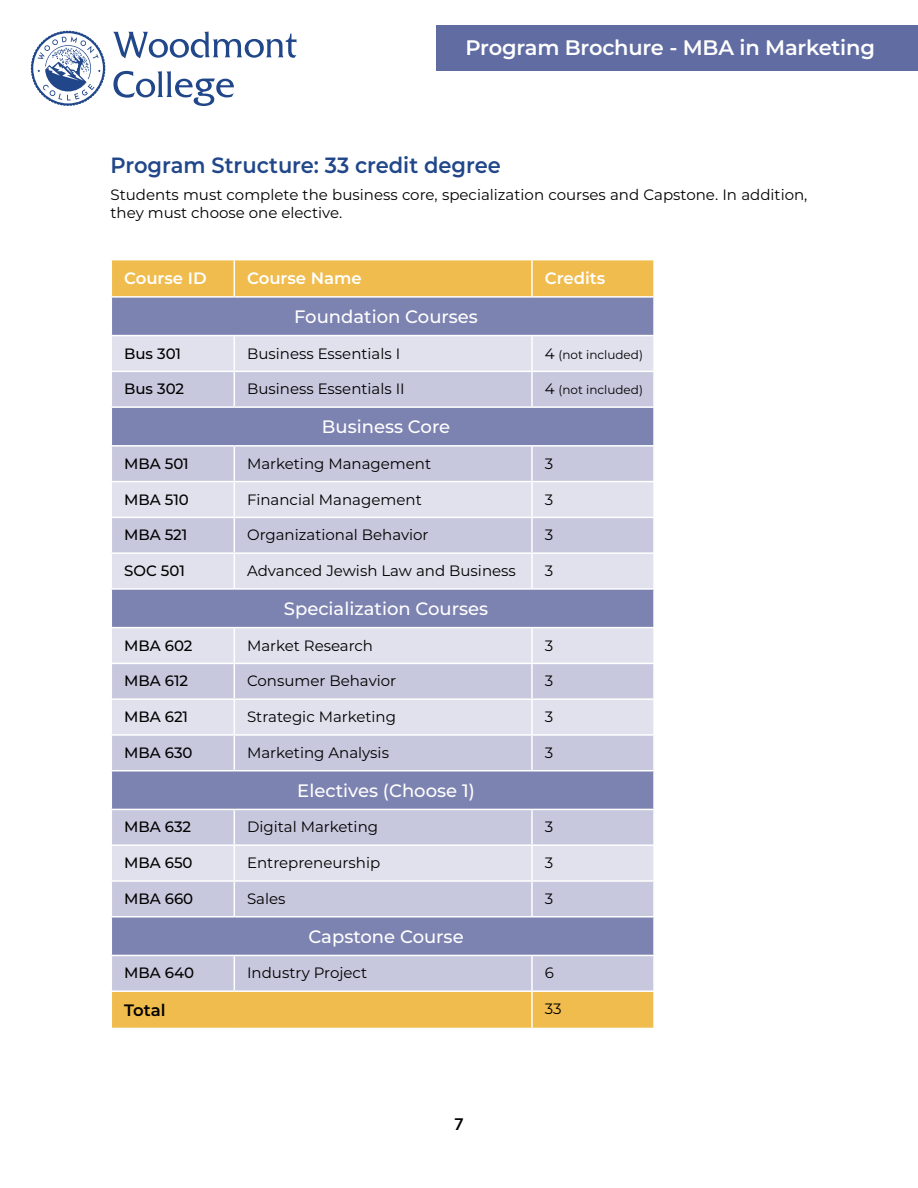
<style>
.page{position:relative;width:918px;height:1188px;background:#fff}
.page>*{position:absolute;margin:0;border:0;box-sizing:border-box;transform-origin:0 0}
.t1{font:600 22.05px "Montserrat";color:#21478a;scale:.95 1}
.t2{font:600 21px "Montserrat";letter-spacing:-.01em;color:#fff}
.t3{font:700 19.5px "Texta";color:#000}
.t4{font:500 18px "Montserrat";color:#fff}
.t5{font:600 16.5px "Montserrat";color:#fff}
.t6{font:600 16.5px "Montserrat";color:#000}
.t7{font:15px/18px "Montserrat";color:#000}
.t8{font:500 15px "Montserrat";color:#000}
.t9{font:12px "Montserrat";color:#000}
.s1{font-size:15px}
</style>
<div class="page">
<svg style="left:113px;top:31px;width:184px;height:27px"></svg>
<svg style="left:113px;top:71px;width:121px;height:35px"></svg>
<svg style="left:31px;top:31px;width:74px;height:75px"></svg>
<div style="left:112px;top:260px;width:541px;height:768px;background:#efbc4d"></div>
<div style="left:112px;top:298px;width:541px;height:37px;background:#7d83b1"></div>
<div style="left:112px;top:336px;width:541px;height:35px;background:#e0e1ec"></div>
<svg style="left:112px;top:372px;width:541px;height:618px;background:#bcbed6"></svg>
<hr style="left:111px;top:296px;width:123px;height:2px;background:#fff">
<hr style="left:234px;top:260px;width:1px;height:36px;background:#fff">
<hr style="left:234px;top:296px;width:298px;height:2px;background:#fff">
<hr style="left:531px;top:260px;width:2px;height:36px;background:#fff">
<hr style="left:532px;top:296px;width:123px;height:2px;background:#fff">
<hr style="left:111px;top:335px;width:123px;height:1px;background:#fff">
<hr style="left:234px;top:335px;width:298px;height:1px;background:#fff">
<hr style="left:234px;top:336px;width:1px;height:35px;background:#fff">
<hr style="left:532px;top:335px;width:123px;height:1px;background:#fff">
<hr style="left:531px;top:336px;width:2px;height:35px;background:#fff">
<hr style="left:111px;top:371px;width:123px;height:1px;background:#fff">
<hr style="left:234px;top:371px;width:298px;height:1px;background:#fff">
<hr style="left:234px;top:372px;width:1px;height:34px;background:#fff">
<hr style="left:532px;top:371px;width:123px;height:1px;background:#fff">
<hr style="left:531px;top:372px;width:2px;height:34px;background:#fff">
<hr style="left:111px;top:406px;width:123px;height:2px;background:#fff">
<hr style="left:234px;top:406px;width:298px;height:2px;background:#fff">
<hr style="left:532px;top:406px;width:123px;height:2px;background:#fff">
<hr style="left:111px;top:445px;width:123px;height:2px;background:#fff">
<hr style="left:234px;top:445px;width:298px;height:2px;background:#fff">
<hr style="left:234px;top:447px;width:1px;height:34px;background:#fff">
<hr style="left:532px;top:445px;width:123px;height:2px;background:#fff">
<hr style="left:531px;top:447px;width:2px;height:34px;background:#fff">
<hr style="left:111px;top:481px;width:123px;height:1px;background:#fff">
<hr style="left:234px;top:481px;width:298px;height:1px;background:#fff">
<hr style="left:234px;top:482px;width:1px;height:35px;background:#fff">
<hr style="left:532px;top:481px;width:123px;height:1px;background:#fff">
<hr style="left:531px;top:482px;width:2px;height:35px;background:#fff">
<hr style="left:111px;top:517px;width:123px;height:1px;background:#fff">
<hr style="left:234px;top:517px;width:298px;height:1px;background:#fff">
<hr style="left:234px;top:518px;width:1px;height:34px;background:#fff">
<hr style="left:532px;top:517px;width:123px;height:1px;background:#fff">
<hr style="left:531px;top:518px;width:2px;height:34px;background:#fff">
<hr style="left:111px;top:552px;width:123px;height:2px;background:#fff">
<hr style="left:234px;top:552px;width:298px;height:2px;background:#fff">
<hr style="left:234px;top:554px;width:1px;height:34px;background:#fff">
<hr style="left:532px;top:552px;width:123px;height:2px;background:#fff">
<hr style="left:531px;top:554px;width:2px;height:34px;background:#fff">
<hr style="left:111px;top:588px;width:123px;height:2px;background:#fff">
<hr style="left:234px;top:588px;width:298px;height:2px;background:#fff">
<hr style="left:532px;top:588px;width:123px;height:2px;background:#fff">
<hr style="left:111px;top:627px;width:123px;height:1px;background:#fff">
<hr style="left:234px;top:627px;width:298px;height:1px;background:#fff">
<hr style="left:234px;top:628px;width:1px;height:35px;background:#fff">
<hr style="left:532px;top:627px;width:123px;height:1px;background:#fff">
<hr style="left:531px;top:628px;width:2px;height:35px;background:#fff">
<hr style="left:111px;top:663px;width:123px;height:1px;background:#fff">
<hr style="left:234px;top:663px;width:298px;height:1px;background:#fff">
<hr style="left:234px;top:664px;width:1px;height:34px;background:#fff">
<hr style="left:532px;top:663px;width:123px;height:1px;background:#fff">
<hr style="left:531px;top:664px;width:2px;height:34px;background:#fff">
<hr style="left:111px;top:698px;width:123px;height:2px;background:#fff">
<hr style="left:234px;top:698px;width:298px;height:2px;background:#fff">
<hr style="left:234px;top:700px;width:1px;height:34px;background:#fff">
<hr style="left:532px;top:698px;width:123px;height:2px;background:#fff">
<hr style="left:531px;top:700px;width:2px;height:34px;background:#fff">
<hr style="left:111px;top:734px;width:123px;height:2px;background:#fff">
<hr style="left:234px;top:734px;width:298px;height:2px;background:#fff">
<hr style="left:234px;top:736px;width:1px;height:34px;background:#fff">
<hr style="left:532px;top:734px;width:123px;height:2px;background:#fff">
<hr style="left:531px;top:736px;width:2px;height:34px;background:#fff">
<hr style="left:111px;top:770px;width:123px;height:1px;background:#fff">
<hr style="left:234px;top:770px;width:298px;height:1px;background:#fff">
<hr style="left:532px;top:770px;width:123px;height:1px;background:#fff">
<hr style="left:111px;top:809px;width:123px;height:1px;background:#fff">
<hr style="left:234px;top:809px;width:298px;height:1px;background:#fff">
<hr style="left:234px;top:810px;width:1px;height:34px;background:#fff">
<hr style="left:532px;top:809px;width:123px;height:1px;background:#fff">
<hr style="left:531px;top:810px;width:2px;height:34px;background:#fff">
<hr style="left:111px;top:844px;width:123px;height:2px;background:#fff">
<hr style="left:234px;top:844px;width:298px;height:2px;background:#fff">
<hr style="left:234px;top:846px;width:1px;height:34px;background:#fff">
<hr style="left:532px;top:844px;width:123px;height:2px;background:#fff">
<hr style="left:531px;top:846px;width:2px;height:34px;background:#fff">
<hr style="left:111px;top:880px;width:123px;height:2px;background:#fff">
<hr style="left:234px;top:880px;width:298px;height:2px;background:#fff">
<hr style="left:234px;top:882px;width:1px;height:34px;background:#fff">
<hr style="left:532px;top:880px;width:123px;height:2px;background:#fff">
<hr style="left:531px;top:882px;width:2px;height:34px;background:#fff">
<hr style="left:111px;top:916px;width:123px;height:2px;background:#fff">
<hr style="left:234px;top:916px;width:298px;height:2px;background:#fff">
<hr style="left:532px;top:916px;width:123px;height:2px;background:#fff">
<hr style="left:111px;top:955px;width:123px;height:1px;background:#fff">
<hr style="left:234px;top:955px;width:298px;height:1px;background:#fff">
<hr style="left:234px;top:956px;width:1px;height:34px;background:#fff">
<hr style="left:532px;top:955px;width:123px;height:1px;background:#fff">
<hr style="left:531px;top:956px;width:2px;height:34px;background:#fff">
<hr style="left:111px;top:990px;width:123px;height:2px;background:#fff">
<hr style="left:234px;top:990px;width:298px;height:2px;background:#fff">
<hr style="left:532px;top:990px;width:123px;height:2px;background:#fff">
<hr style="left:531px;top:992px;width:2px;height:36px;background:#fff">
<div style="left:436px;top:26px;width:482px;height:45px;background:#606ca2"></div>
<h2 class="t2" style="left:466px;top:33px;width:411px">Program Brochure - MBA in Marketing</h2>
<h1 class="t1" style="left:111px;top:150px;width:412px">Program Structure: 33 credit degree</h1>
<p class="t7" style="left:111px;top:185px;width:698px">Students must complete the business core, specialization courses and Capstone. In addition, they must choose one elective.</p>
<p class="t5" style="left:124px;top:267px;width:84px">Course ID</p>
<p class="t5" style="left:247px;top:267px;width:116px">Course Name</p>
<p class="t5" style="left:545px;top:267px;width:62px">Credits</p>
<p class="t4" style="left:294px;top:304px;width:185px">Foundation Courses</p>
<p class="t8" style="left:124px;top:343px;width:59px">Bus 301</p>
<p class="t7" style="left:247px;top:344px;width:155px">Business Essentials I</p>
<p class="t9" style="left:545px;top:346px;width:100px"><span class="s1">4</span> (not included)</p>
<p class="t8" style="left:124px;top:379px;width:62px">Bus 302</p>
<p class="t7" style="left:247px;top:380px;width:159px">Business Essentials II</p>
<p class="t9" style="left:545px;top:382px;width:100px"><span class="s1">4</span> (not included)</p>
<p class="t4" style="left:322px;top:414px;width:130px">Business Core</p>
<p class="t8" style="left:124px;top:453px;width:66px">MBA 501</p>
<p class="t7" style="left:247px;top:454px;width:186px">Marketing Management</p>
<p class="t7" style="left:545px;top:454px;width:10px">3</p>
<p class="t8" style="left:124px;top:489px;width:66px">MBA 510</p>
<p class="t7" style="left:247px;top:490px;width:176px">Financial Management</p>
<p class="t7" style="left:545px;top:490px;width:10px">3</p>
<p class="t8" style="left:124px;top:525px;width:65px">MBA 521</p>
<p class="t7" style="left:247px;top:526px;width:183px">Organizational Behavior</p>
<p class="t7" style="left:545px;top:526px;width:10px">3</p>
<p class="t8" style="left:124px;top:560px;width:62px">SOC 501</p>
<p class="t7" style="left:247px;top:561px;width:270px">Advanced Jewish Law and Business</p>
<p class="t7" style="left:545px;top:561px;width:10px">3</p>
<p class="t4" style="left:284px;top:596px;width:206px">Specialization Courses</p>
<p class="t8" style="left:124px;top:635px;width:70px">MBA 602</p>
<p class="t7" style="left:247px;top:636px;width:128px">Market Research</p>
<p class="t7" style="left:545px;top:636px;width:10px">3</p>
<p class="t8" style="left:124px;top:671px;width:66px">MBA 612</p>
<p class="t7" style="left:247px;top:672px;width:151px">Consumer Behavior</p>
<p class="t7" style="left:545px;top:672px;width:10px">3</p>
<p class="t8" style="left:124px;top:706px;width:66px">MBA 621</p>
<p class="t7" style="left:247px;top:707px;width:151px">Strategic Marketing</p>
<p class="t7" style="left:545px;top:707px;width:10px">3</p>
<p class="t8" style="left:124px;top:742px;width:70px">MBA 630</p>
<p class="t7" style="left:247px;top:743px;width:143px">Marketing Analysis</p>
<p class="t7" style="left:545px;top:743px;width:10px">3</p>
<p class="t4" style="left:297px;top:778px;width:179px">Electives (Choose 1)</p>
<p class="t8" style="left:124px;top:817px;width:69px">MBA 632</p>
<p class="t7" style="left:247px;top:818px;width:133px">Digital Marketing</p>
<p class="t7" style="left:545px;top:818px;width:10px">3</p>
<p class="t8" style="left:124px;top:852px;width:70px">MBA 650</p>
<p class="t7" style="left:247px;top:853px;width:135px">Entrepreneurship</p>
<p class="t7" style="left:545px;top:853px;width:10px">3</p>
<p class="t8" style="left:124px;top:888px;width:71px">MBA 660</p>
<p class="t7" style="left:247px;top:889px;width:40px">Sales</p>
<p class="t7" style="left:545px;top:889px;width:10px">3</p>
<p class="t4" style="left:308px;top:924px;width:157px">Capstone Course</p>
<p class="t8" style="left:124px;top:963px;width:71px">MBA 640</p>
<p class="t7" style="left:247px;top:964px;width:122px">Industry Project</p>
<p class="t7" style="left:545px;top:964px;width:11px">6</p>
<p class="t6" style="left:124px;top:998px;width:43px">Total</p>
<p class="t7" style="left:545px;top:999px;width:18px">33</p>
<h3 class="t3" style="left:455px;top:1114px;width:10px">7</h3>
</div>
